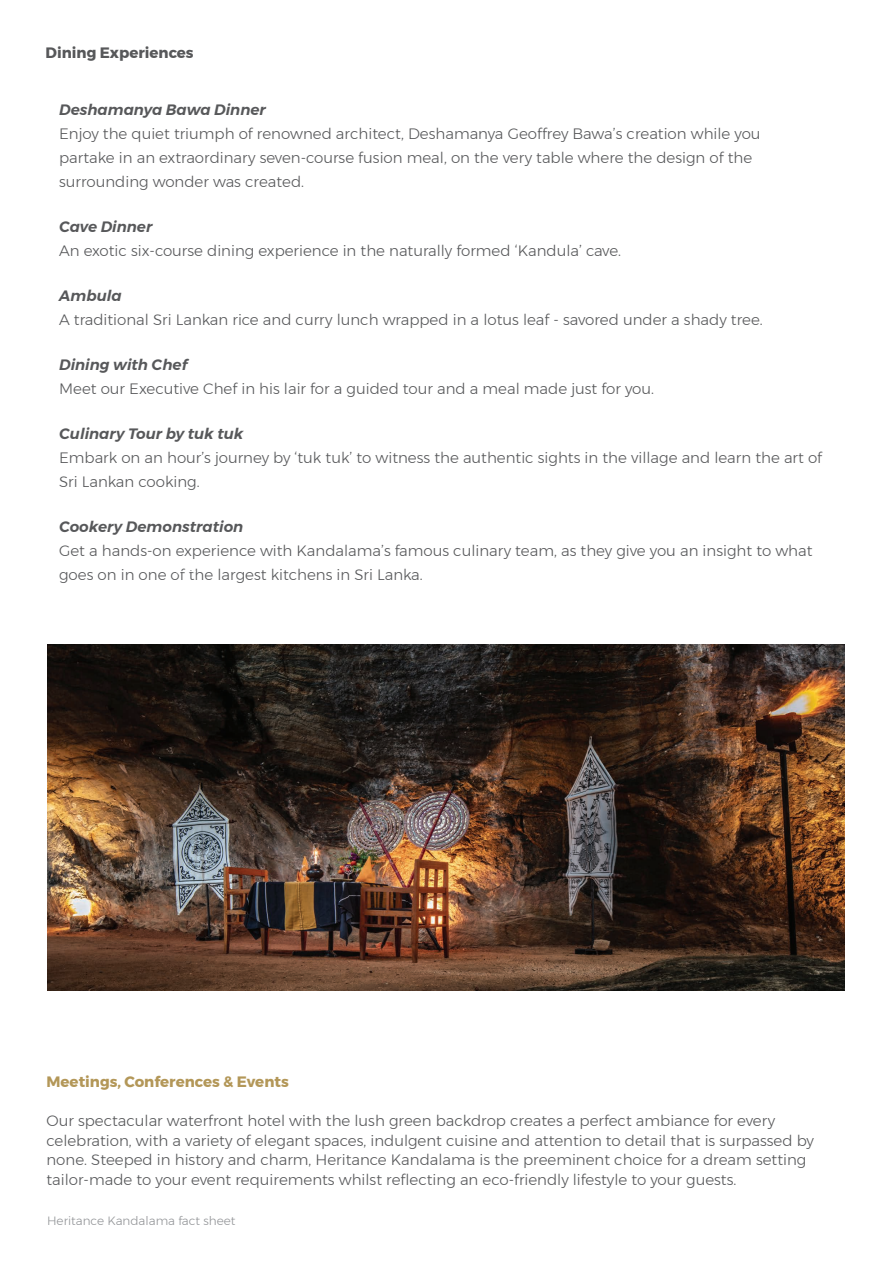
<style>
.page{position:relative;width:893px;height:1263px;background:#fff}
.page>*{position:absolute;margin:0;border:0;box-sizing:border-box;transform-origin:0 0}
.t1{font:300 15px/24px "Montserrat";color:#57585a}
.t2{font:italic 600 15px "Montserrat";color:#57585a}
.t3{font:700 15px "Montserrat";color:#b39758}
.t4{font:700 15px "Montserrat";color:#57585a}
.t5{font:300 12px "Montserrat";color:#939598}
</style>
<div class="page">
<img style="left:47px;top:645px;width:797px;height:346px">
<p class="t4" style="left:46px;top:41px;width:150px">Dining Experiences</p>
<p class="t2" style="left:59px;top:98px;width:208px">Deshamanya Bawa Dinner</p>
<p class="t1" style="left:59px;top:122px;width:703px">Enjoy the quiet triumph of renowned architect, Deshamanya Geoffrey Bawa’s creation while you partake in an extraordinary seven-course fusion meal, on the very table where the design of the surrounding wonder was created.</p>
<p class="t2" style="left:59px;top:215px;width:95px">Cave Dinner</p>
<p class="t1" style="left:59px;top:239px;width:563px">An exotic six-course dining experience in the naturally formed ‘Kandula’ cave.</p>
<p class="t2" style="left:59px;top:284px;width:64px">Ambula</p>
<p class="t1" style="left:59px;top:308px;width:705px">A traditional Sri Lankan rice and curry lunch wrapped in a lotus leaf - savored under a shady tree.</p>
<p class="t2" style="left:59px;top:353px;width:130px">Dining with Chef</p>
<p class="t1" style="left:59px;top:377px;width:596px">Meet our Executive Chef in his lair for a guided tour and a meal made just for you.</p>
<p class="t2" style="left:59px;top:422px;width:186px">Culinary Tour by tuk tuk</p>
<p class="t1" style="left:59px;top:446px;width:764px">Embark on an hour’s journey by ‘tuk tuk’ to witness the authentic sights in the village and learn the art of<br>Sri Lankan cooking.</p>
<p class="t2" style="left:59px;top:515px;width:186px">Cookery Demonstration</p>
<p class="t1" style="left:59px;top:539px;width:755px">Get a hands-on experience with Kandalama’s famous culinary team, as they give you an insight to what goes on in one of the largest kitchens in Sri Lanka.</p>
<p class="t3" style="left:46px;top:1070px;width:244px">Meetings, Conferences &amp; Events</p>
<p class="t1" style="left:46px;top:1111px;width:769px;line-height:19.5px">Our spectacular waterfront hotel with the lush green backdrop creates a perfect ambiance for every celebration, with a variety of elegant spaces, indulgent cuisine and attention to detail that is surpassed by none. Steeped in history and charm, Heritance Kandalama is the preeminent choice for a dream setting tailor-made to your event requirements whilst reflecting an eco-friendly lifestyle to your guests.</p>
<p class="t5" style="left:47px;top:1211px;width:190px">Heritance Kandalama fact sheet</p>
</div>
